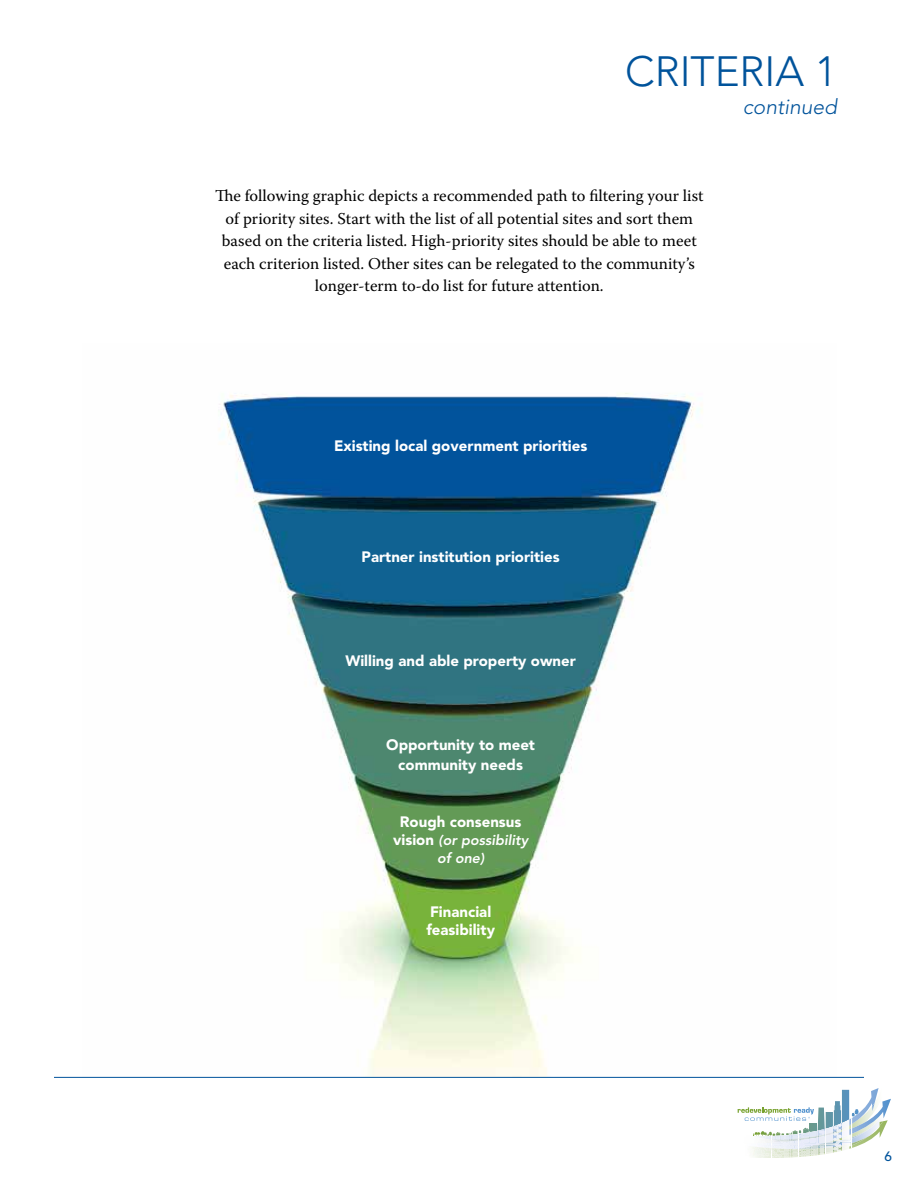
<style>
.page{position:relative;width:918px;height:1188px;background:#fff}
.page>*{position:absolute;margin:0;border:0;box-sizing:border-box;transform-origin:0 0}
.t1{font:300 42px "Avenir";color:#00539b}
.t2{font:italic 300 21px "Avenir";color:#00539b}
.t3{font:16.5px/22.5px "Warnock Pro";color:#000;text-align:center}
.t4{font:900 15px/18px "Avenir";color:#fff}
.t5{font:italic 800 14.25px/18px "Avenir";color:#fff;text-align:center}
.t6{font:500 13.5px "Avenir";color:#00539b}
.s1{font-weight:900;font-style:normal;font-size:15px}
</style>
<div class="page">
<svg style="left:738px;top:1088px;width:153px;height:70px"></svg>
<img style="left:82px;top:393px;width:755px;height:684px">
<hr style="left:54px;top:1077px;width:810px;height:1px;background:#00539b">
<h1 class="t1" style="left:625px;top:47px;width:213px">CRITERIA 1</h1>
<p class="t2" style="left:743px;top:95px;width:96px">continued</p>
<p class="t3" style="left:215px;top:184px;width:490px">The following graphic depicts a recommended path to filtering your list of priority sites. Start with the list of all potential sites and sort them based on the criteria listed. High-priority sites should be able to meet each criterion listed. Other sites can be relegated to the community’s longer-term to-do list for future attention.</p>
<p class="t4" style="left:334px;top:437px;width:255px">Existing local government priorities</p>
<p class="t4" style="left:362px;top:548px;width:200px">Partner institution priorities</p>
<p class="t4" style="left:345px;top:651px;width:232px">Willing and able property owner</p>
<p class="t4" style="left:386px;top:735px;width:150px;line-height:19.5px;text-align:center">Opportunity to meet community needs</p>
<p class="t4" style="left:400px;top:813px;width:123px">Rough consensus</p>
<p class="t5" style="left:393px;top:831px;width:137px"><span class="s1">vision</span> (or possibility of one)</p>
<p class="t4" style="left:426px;top:903px;width:70px">Financial feasibility</p>
<p class="t6" style="left:885px;top:1149px;width:9px">6</p>
</div>
